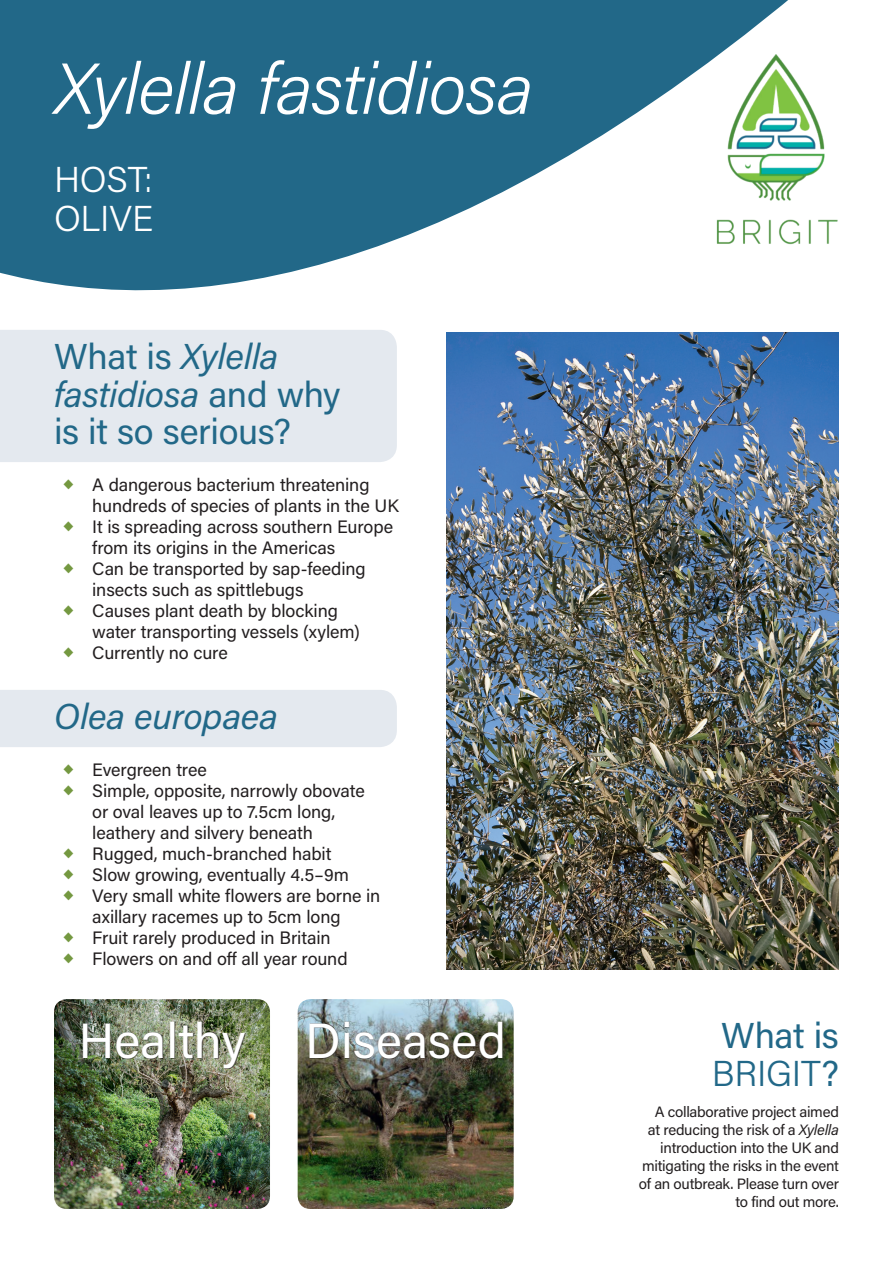
<style>
.page{position:relative;width:893px;height:1263px;background:#fff}
.page>*{position:absolute;margin:0;border:0;box-sizing:border-box;transform-origin:0 0}
.t1{font:italic 300 72px "Acumin Pro";letter-spacing:-.02em;color:#fff}
.t2{font:49.5px "Acumin Pro";color:#fff}
.t3{font:36px/37.5px "Acumin Pro";letter-spacing:-.01em;color:#226888}
.t4{font:italic 36px "Acumin Pro";letter-spacing:-.01em;color:#226888}
.t5{font:300 36px/39px "Acumin Pro";letter-spacing:-.005em;color:#fff}
.t6{font:18px/21px "Acumin Pro";letter-spacing:-.005em;color:#231f20}
.t7{font:15px/18px "Acumin Pro";letter-spacing:-.02em;color:#231f20;text-align:right}
.s1{font-style:italic}
.s2{font-size:30px;color:#749840}
.s3{font-weight:300}
</style>
<div class="page">
<div style="left:0;top:690px;width:397px;height:57px;background:#e4e9ef"></div>
<svg style="left:0;top:0;width:788px;height:462px;fill:#226888"></svg>
<img style="left:446px;top:332px;width:393px;height:637px">
<img style="left:715px;top:54px;width:123px;height:196px">
<img style="left:54px;top:999px;width:216px;height:210px">
<img style="left:298px;top:999px;width:216px;height:210px">
<div style="left:83px;top:1022px;width:163px;height:47px;background:#231f20;opacity:.75"></div>
<div style="left:310px;top:1021px;width:193px;height:38px;background:#231f20;opacity:.75"></div>
<h1 class="t1" style="left:54px;top:39px;width:481px">Xylella fastidiosa</h1>
<h3 class="t5" style="left:54px;top:159px;width:101px">HOST:<br>OLIVE</h3>
<h3 class="t3" style="left:54px;top:336px;width:288px">What is <span class="s1">Xylella fastidiosa</span> and why is it so serious?</h3>
<p class="t6" style="left:92px;top:473px;width:308px;text-indent:-30px"><span class="s2">◆</span> A dangerous bacterium threatening hundreds of species of plants in the UK</p>
<p class="t6" style="left:92px;top:515px;width:302px;text-indent:-30px"><span class="s2">◆</span> It is spreading across southern Europe from its origins in the Americas</p>
<p class="t6" style="left:92px;top:557px;width:275px;text-indent:-30px"><span class="s2">◆</span> Can be transported by sap-feeding insects such as spittlebugs</p>
<p class="t6" style="left:92px;top:599px;width:269px;text-indent:-30px"><span class="s2">◆</span> Causes plant death by blocking water transporting vessels (xylem)</p>
<p class="t6" style="left:63px;top:641px;width:167px"><span class="s2">◆</span> Currently no cure</p>
<h3 class="t4" style="left:54px;top:691px;width:226px">Olea europaea</h3>
<p class="t6" style="left:63px;top:758px;width:146px"><span class="s2">◆</span> Evergreen tree</p>
<p class="t6" style="left:92px;top:779px;width:274px;text-indent:-30px"><span class="s2">◆</span> Simple, opposite, narrowly obovate or oval leaves up to 7.5cm long, leathery and silvery beneath</p>
<p class="t6" style="left:63px;top:842px;width:271px"><span class="s2">◆</span> Rugged, much-branched habit</p>
<p class="t6" style="left:63px;top:863px;width:288px"><span class="s2">◆</span> Slow growing, eventually 4.5–9m</p>
<p class="t6" style="left:63px;top:884px;width:319px;text-align:center"><span class="s2">◆</span> Very small white flowers are borne in axillary racemes up to 5cm long</p>
<p class="t6" style="left:63px;top:926px;width:270px"><span class="s2">◆</span> Fruit rarely produced in Britain</p>
<p class="t6" style="left:63px;top:947px;width:287px"><span class="s2">◆</span> Flowers on and off all year round</p>
<h2 class="t2" style="left:78px;top:1006px;width:429px">Healthy Diseased</h2>
<h3 class="t3" style="left:712px;top:1015px;width:129px">What is<br><span class="s3">BRIGIT</span>?</h3>
<p class="t7" style="left:639px;top:1102px;width:202px">A collaborative project aimed at reducing the risk of a <span class="s1">Xylella </span>introduction into the UK and mitigating the risks in the event of an outbreak. Please turn over to find out more.</p>
</div>
